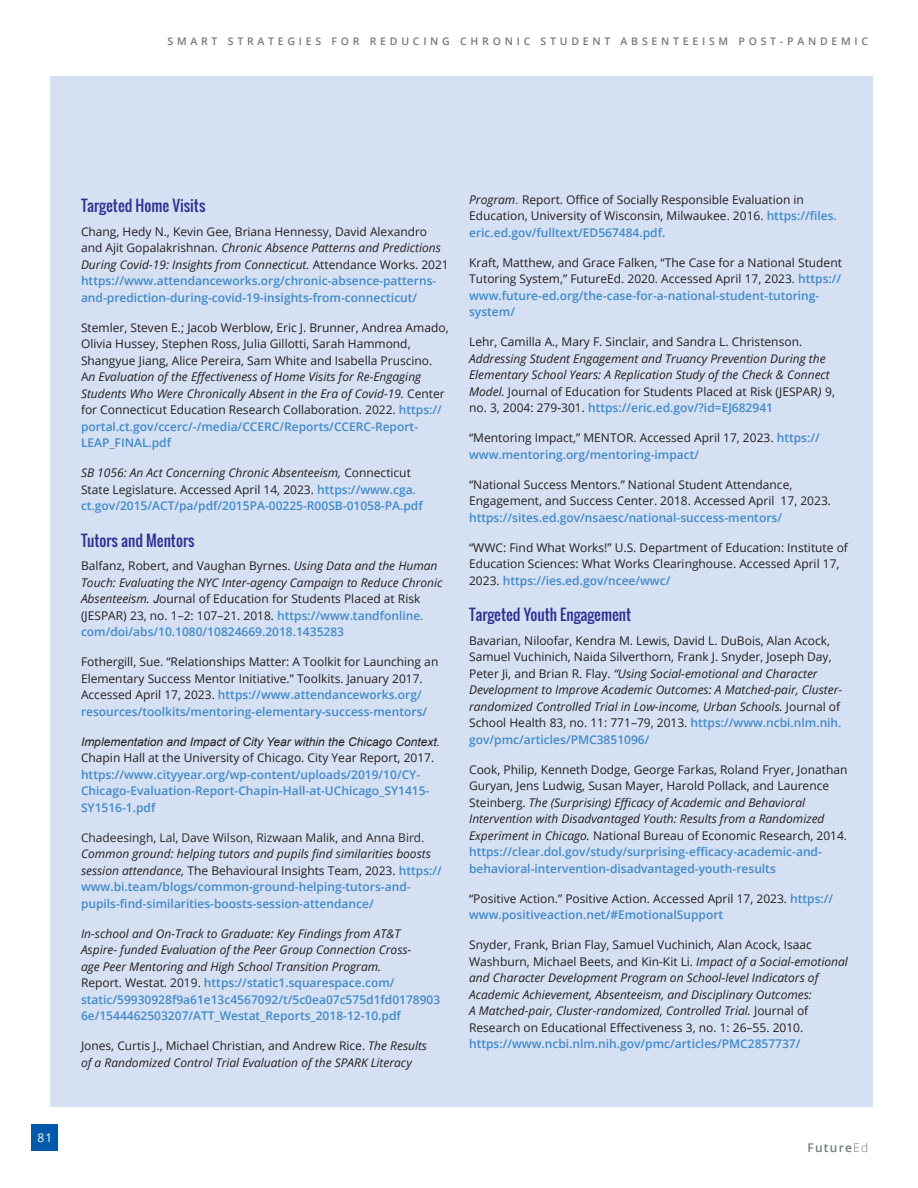
<style>
.page{position:relative;width:918px;height:1188px;background:#fff}
.page>*{position:absolute;margin:0;border:0;box-sizing:border-box;transform-origin:0 0}
._06c_level_3{font:15px "Oswald";color:#2e3092}
._06_biblio{font:12px/16.5px "Open Sans";color:#231f20}
._06_biblio-2{font:600 12px/16.5px "Open Sans";color:#408ac9}
._06_biblio-3{font:italic 12px/16.5px "Open Sans";color:#231f20}
.t1{font:600 12px "Open Sans";letter-spacing:.1em;color:#707b7a}
.t2{font:12px "Open Sans";color:#fff}
.t3{font:600 10.5px "Open Sans";letter-spacing:.36em;color:#707b7a}
.s1{font-weight:400;color:#231f20}
.s2{font-weight:400;font-style:italic;color:#231f20}
.s3{font-style:italic}
.s4{font-weight:600;color:#408ac9}
.s5{font-family:"Arial";font-style:italic}
.s6{font-family:"Arial";font-weight:400;font-style:italic;color:#231f20}
.s7{font-weight:400;color:#2d2a26}
.s8{font-style:normal}
.s9{font-weight:600;font-style:normal;color:#408ac9}
.s10{font-weight:300}
</style>
<div class="page">
<div style="left:32px;top:1124px;width:26px;height:27px;background:#0159a9"></div>
<div style="left:50px;top:108px;width:823px;height:999px;background:#d5e0f2"></div>
<div style="left:50px;top:76px;width:823px;height:999px;background:#d5e0f2"></div>
<p class="t3" style="left:167px;top:34px;width:702px">SMART STRATEGIES FOR REDUCING CHRONIC STUDENT ABSENTEEISM POST-PANDEMIC</p>
<p class="t2" style="left:38px;top:1129px;width:16px">81</p>
<p class="_06c_level_3" style="left:81px;top:195px;width:126px">Targeted Home Visits</p>
<p class="_06_biblio-2" style="left:81px;top:223px;width:369px"><span class="s1">Chang, Hedy N., Kevin Gee, Briana Hennessy, David Alexandro and Ajit Gopalakrishnan.</span> <span class="s2">Chronic Absence Patterns and Predictions During Covid-19: Insights from Connecticut.</span> <span class="s1">Attendance Works. 2021 </span>https://www.attendanceworks.org/chronic-absence-patterns&shy;and-prediction-during-covid-19-insights-from-connecticut/</p>
<p class="_06_biblio" style="left:81px;top:319px;width:369px">Stemler, Steven E.; Jacob Werblow, Eric J. Brunner, Andrea Amado, Olivia Hussey, Stephen Ross, Julia Gillotti, Sarah Hammond, Shangyue Jiang, Alice Pereira, Sam White and Isabella Pruscino.<br>A<span class="s3">n Evaluation of the Effectiveness of Home Visits for Re-Engaging Students Who Were Chronically Absent in the Era of Covid-19.</span> Center for Connecticut Education Research Collaboration. 2022. <span class="s4">https:// portal.ct.gov/ccerc/-/media/CCERC/Reports/CCERC-Report-LEAP_FINAL.pdf</span></p>
<p class="_06_biblio-2" style="left:81px;top:464px;width:343px"><span class="s2">SB 1056: An Act Concerning Chronic Absenteeism,</span> <span class="s1">Connecticut<br>State Legislature. Accessed April 14, 2023.</span> https://www.cga. ct.gov/2015/ACT/pa/pdf/2015PA-00225-R00SB-01058-PA.pdf</p>
<p class="_06c_level_3" style="left:81px;top:529px;width:115px">Tutors and Mentors</p>
<p class="_06_biblio" style="left:81px;top:557px;width:363px">Balfanz, Robert, and Vaughan Byrnes. <span class="s3">Using Data and the Human Touch: Evaluating the NYC Inter-agency Campaign to Reduce Chronic Absenteeism.</span> <span class="s5">J</span>ournal of Education for Students Placed at Risk (JESPAR) 23, no. 1–2: 107–21. 2018. <span class="s4">https://www.tandfonline. com/doi/abs/10.1080/10824669.2018.1435283</span></p>
<p class="_06_biblio" style="left:81px;top:653px;width:359px">Fothergill, Sue. “Relationships Matter: A Toolkit for Launching an Elementary Success Mentor Initiative.” Toolkits. January 2017.<br>Accessed April 17, 2023. <span class="s4">https://www.attendanceworks.org/ resources/toolkits/mentoring-elementary-success-mentors/</span></p>
<p class="_06_biblio-2" style="left:81px;top:733px;width:361px"><span class="s6">Implementation and Impact of City Year within the Chicago Context.<br></span><span class="s1">Chapin Hall at the University of Chicago. City Year Report, 2017. </span>https://www.cityyear.org/wp-content/uploads/2019/10/CY-Chicago-Evaluation-Report-Chapin-Hall-at-UChicago_SY1415- SY1516-1.pdf</p>
<p class="_06_biblio-2" style="left:81px;top:829px;width:362px"><span class="s7">Chadeesingh, Lal, Dave Wilson, Rizwaan Malik, and Anna Bird.<br></span><span class="s2">Common ground: helping tutors and pupils find similarities boosts session attendance,</span> <span class="s1">The Behavioural Insights Team, 2023.</span> https:// www.bi.team/blogs/common-ground-helping-tutors-and&shy;pupils-find-similarities-boosts-session-attendance/</p>
<p class="_06_biblio-3" style="left:81px;top:925px;width:361px">In-school and On-Track to Graduate: Key Findings from AT&amp;T<br>Aspire- funded Evaluation of the Peer Group Connection Cross-<br>age Peer Mentoring and High School Transition Program.<br><span class="s8">Report. Westat. 2019.</span> <span class="s9">https://static1.squarespace.com/ static/59930928f9a61e13c4567092/t/5c0ea07c575d1fd0178903<br>6e/1544462503207/ATT_Westat_Reports_2018-12-10.pdf</span></p>
<p class="_06_biblio-3" style="left:81px;top:1037px;width:348px"><span class="s8">Jones, Curtis J., Michael Christian, and Andrew Rice.</span> The Results of a Randomized Control Trial Evaluation of the SPARK Literacy</p>
<p class="_06_biblio" style="left:469px;top:191px;width:369px"><span class="s3">Program</span><span class="s5">.</span> Report. Office of Socially Responsible Evaluation in<br>Education, University of Wisconsin, Milwaukee. 2016. <span class="s4">https://files. eric.ed.gov/fulltext/ED567484.pdf.</span></p>
<p class="_06_biblio" style="left:469px;top:254px;width:374px">Kraft, Matthew, and Grace Falken, “The Case for a National Student Tutoring System,” FutureEd. 2020. Accessed April 17, 2023. <span class="s4">https:// www.future-ed.org/the-case-for-a-national-student-tutoring&shy;system/</span></p>
<p class="_06_biblio" style="left:469px;top:333px;width:367px">Lehr, Camilla A., Mary F. Sinclair, and Sandra L. Christenson.<br><span class="s3">Addressing Student Engagement and Truancy Prevention During the Elementary School Years: A Replication Study of the Check &amp; Connect Model.</span> Journal of Education for Students Placed at Risk (JESPAR<span class="s5">)</span> 9, no. 3, 2004: 279-301. <span class="s4">https://eric.ed.gov/?id=EJ682941</span></p>
<p class="_06_biblio" style="left:469px;top:429px;width:352px">“Mentoring Impact,” MENTOR. Accessed April 17, 2023. <span class="s4">https:// www.mentoring.org/mentoring-impact/</span></p>
<p class="_06_biblio" style="left:469px;top:476px;width:363px">“National Success Mentors.” National Student Attendance,<br>Engagement, and Success Center. 2018. Accessed April 17, 2023. <span class="s4">https://sites.ed.gov/nsaesc/national-success-mentors/</span></p>
<p class="_06_biblio" style="left:469px;top:539px;width:380px">“WWC: Find What Works!” U.S. Department of Education: Institute of<br>Education Sciences: What Works Clearinghouse. Accessed April 17,<br>2023. <span class="s4">https://ies.ed.gov/ncee/wwc/</span></p>
<p class="_06c_level_3" style="left:469px;top:604px;width:164px">Targeted Youth Engagement</p>
<p class="_06_biblio" style="left:469px;top:632px;width:375px">Bavarian, Niloofar, Kendra M. Lewis, David L. DuBois, Alan Acock, Samuel Vuchinich, Naida Silverthorn, Frank J. Snyder, Joseph Day, Peter Ji, and Brian R. Flay. <span class="s3">“Using Social-emotional and Character Development to Improve Academic Outcomes: A Matched-pair, Cluster&shy;randomized Controlled Trial in Low-income, Urban Schools.</span> Journal of School Health 83, no. 11: 771–79, 2013. <span class="s4">https://www.ncbi.nlm.nih. gov/pmc/articles/PMC3851096/</span></p>
<p class="_06_biblio" style="left:469px;top:761px;width:380px">Cook, Philip, Kenneth Dodge, George Farkas, Roland Fryer, Jonathan Guryan, Jens Ludwig, Susan Mayer, Harold Pollack, and Laurence Steinberg. <span class="s3">The (Surprising) Efficacy of Academic and Behavioral Intervention with Disadvantaged Youth: Results from a Randomized Experiment in Chicago.</span> National Bureau of Economic Research, 2014. <span class="s4">https://clear.dol.gov/study/surprising-efficacy-academic-and&shy;behavioral-intervention-disadvantaged-youth-results</span></p>
<p class="_06_biblio" style="left:469px;top:890px;width:366px">“Positive Action.” Positive Action. Accessed April 17, 2023. <span class="s4">https:// www.positiveaction.net/#EmotionalSupport</span></p>
<p class="_06_biblio-3" style="left:469px;top:936px;width:380px"><span class="s8">Snyder, Frank, Brian Flay, Samuel Vuchinich, Alan Acock, Isaac Washburn, Michael Beets, and Kin-Kit Li.</span> Impact of a Social-emotional and Character Development Program on School-level Indicators of Academic Achievement, Absenteeism, and Disciplinary Outcomes:<br>A Matched-pair, Cluster-randomized, Controlled Trial. <span class="s8">Journal of Research on Educational Effectiveness 3, no. 1: 26–55. 2010. </span><span class="s9">https://www.ncbi.nlm.nih.gov/pmc/articles/PMC2857737/</span></p>
<p class="t1" style="left:808px;top:1139px;width:62px">Future<span class="s10">Ed</span></p>
</div>
